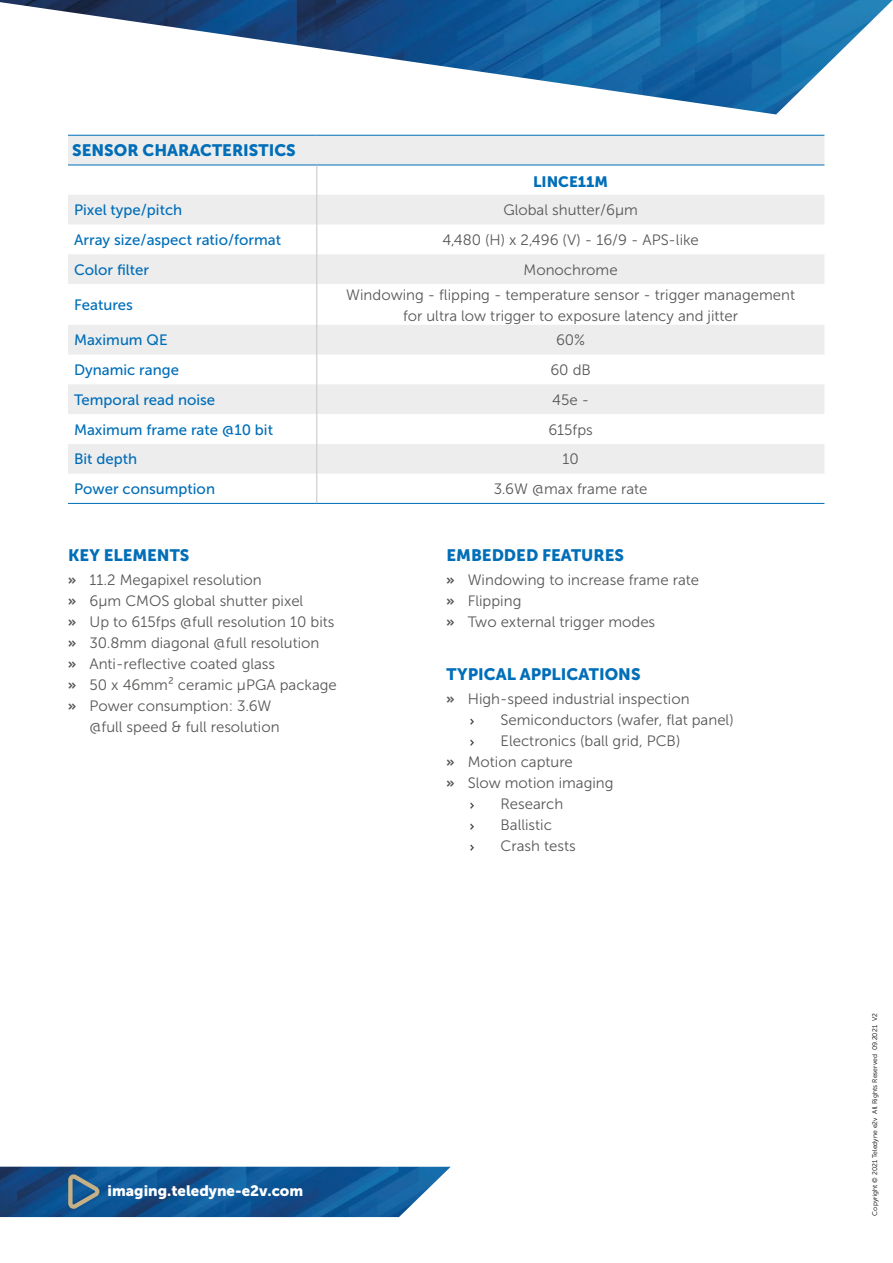
<style>
.page{position:relative;width:893px;height:1263px;background:#fff}
.page>*{position:absolute;margin:0;border:0;box-sizing:border-box;transform-origin:0 0}
.t1{font:16.5px "Museo Sans 900";color:#006eb8}
.t2{font:15px/21px "Museo Sans 300";color:#575756;text-align:center}
.t3{font:15px "Museo Sans 500";color:#006eb8}
.t4{font:15px "Museo Sans 900";color:#fff}
.t5{font:15px "Museo Sans 900";color:#006eb8}
.t6{font:6.75px "Museo Sans 300";letter-spacing:.01em;color:#000}
.s1{font-family:"National";font-weight:700}
</style>
<div class="page">
<img style="left:0;top:1167px;width:451px;height:50px">
<img style="left:0;top:0;width:893px;height:114px">
<svg style="left:68px;top:1174px;width:31px;height:35px"></svg>
<svg style="left:68px;top:136px;width:756px;height:338px;fill:#ededed"></svg>
<hr style="left:68px;top:135px;width:249px;height:1px;background:#006eb8">
<hr style="left:317px;top:135px;width:507px;height:1px;background:#006eb8">
<hr style="left:68px;top:165px;width:249px;height:1px;background:#006eb8">
<hr style="left:317px;top:165px;width:507px;height:1px;background:#006eb8">
<hr style="left:316px;top:165px;width:1px;height:30px;background:#c6c6c6">
<hr style="left:316px;top:195px;width:1px;height:30px;background:#c6c6c6">
<svg style="left:316px;top:225px;width:1px;height:29px"></svg>
<hr style="left:316px;top:254px;width:1px;height:30px;background:#c6c6c6">
<hr style="left:316px;top:284px;width:1px;height:41px;background:#c6c6c6">
<hr style="left:316px;top:325px;width:1px;height:30px;background:#c6c6c6">
<svg style="left:316px;top:355px;width:1px;height:29px"></svg>
<hr style="left:316px;top:384px;width:1px;height:30px;background:#c6c6c6">
<hr style="left:316px;top:414px;width:1px;height:30px;background:#c6c6c6">
<hr style="left:316px;top:444px;width:1px;height:30px;background:#c6c6c6">
<svg style="left:316px;top:474px;width:1px;height:29px"></svg>
<hr style="left:68px;top:503px;width:249px;height:1px;background:#006eb8">
<hr style="left:317px;top:503px;width:507px;height:1px;background:#006eb8">
<svg style="left:470px;top:718px;width:4px;height:7px"></svg>
<svg style="left:470px;top:739px;width:4px;height:7px"></svg>
<svg style="left:470px;top:802px;width:4px;height:7px"></svg>
<svg style="left:470px;top:823px;width:4px;height:7px"></svg>
<svg style="left:470px;top:844px;width:4px;height:7px"></svg>
<p class="t1" style="left:72px;top:141px;width:225px">SENSOR CHARACTERISTICS</p>
<p class="t5" style="left:533px;top:173px;width:76px">LINCE11M</p>
<p class="t3" style="left:74px;top:202px;width:110px">Pixel type/pitch</p>
<p class="t2" style="left:503px;top:200px;width:136px">Global shutter/6µm</p>
<p class="t3" style="left:74px;top:232px;width:209px">Array size/aspect ratio/format</p>
<p class="t2" style="left:442px;top:229px;width:258px">4,480 (H) x 2,496 (V) - 16/9 - APS-like</p>
<p class="t3" style="left:74px;top:261px;width:77px">Color filter</p>
<p class="t2" style="left:524px;top:259px;width:96px">Monochrome</p>
<p class="t3" style="left:74px;top:297px;width:60px">Features</p>
<p class="t2" style="left:346px;top:284px;width:450px">Windowing - flipping - temperature sensor - trigger management for ultra low trigger to exposure latency and jitter</p>
<p class="t3" style="left:74px;top:332px;width:95px">Maximum QE</p>
<p class="t2" style="left:556px;top:330px;width:31px">60%</p>
<p class="t3" style="left:74px;top:362px;width:107px">Dynamic range</p>
<p class="t2" style="left:550px;top:360px;width:42px">60 dB</p>
<p class="t3" style="left:74px;top:391px;width:143px">Temporal read noise</p>
<p class="t2" style="left:552px;top:389px;width:39px">45e -</p>
<p class="t3" style="left:74px;top:421px;width:201px">Maximum frame rate @10 bit</p>
<p class="t2" style="left:548px;top:419px;width:46px">615fps</p>
<p class="t3" style="left:74px;top:451px;width:65px">Bit depth</p>
<p class="t2" style="left:562px;top:449px;width:18px">10</p>
<p class="t3" style="left:74px;top:481px;width:142px">Power consumption</p>
<p class="t2" style="left:494px;top:479px;width:155px">3.6W @max frame rate</p>
<p class="t1" style="left:68px;top:546px;width:123px">KEY ELEMENTS</p>
<p class="t2" style="left:68px;top:570px;width:195px"><span class="s1">»</span> 11.2 Megapixel resolution</p>
<p class="t2" style="left:68px;top:591px;width:237px"><span class="s1">»</span> 6μ m CMOS global shutter pixel</p>
<p class="t2" style="left:68px;top:612px;width:268px"><span class="s1">»</span> Up to 615fps @full resolution 10 bits</p>
<p class="t2" style="left:68px;top:633px;width:253px"><span class="s1">»</span> 30.8mm diagonal @full resolution</p>
<p class="t2" style="left:68px;top:654px;width:208px"><span class="s1">»</span> Anti-reflective coated glass</p>
<p class="t2" style="left:68px;top:675px;width:270px"><span class="s1">»</span> 50 x 46mm² ceramic µPGA package</p>
<p class="t2" style="left:68px;top:696px;width:205px"><span class="s1">»</span> Power consumption: 3.6W</p>
<p class="t2" style="left:89px;top:717px;width:192px">@full speed &amp; full resolution</p>
<p class="t1" style="left:446px;top:546px;width:179px">EMBEDDED FEATURES</p>
<p class="t2" style="left:446px;top:570px;width:254px;text-align:left"><span class="s1">»</span> Windowing to increase frame rate <span class="s1">»</span> Flipping<br><span class="s1">»</span> Two external trigger modes</p>
<p class="t1" style="left:446px;top:665px;width:196px">TYPICAL APPLICATIONS</p>
<p class="t2" style="left:446px;top:689px;width:245px"><span class="s1">»</span> High-speed industrial inspection</p>
<p class="t2" style="left:500px;top:710px;width:235px">Semiconductors (wafer, flat panel)</p>
<p class="t2" style="left:500px;top:731px;width:181px">Electronics (ball grid, PCB)</p>
<p class="t2" style="left:446px;top:752px;width:128px"><span class="s1">»</span> Motion capture</p>
<p class="t2" style="left:446px;top:773px;width:169px"><span class="s1">»</span> Slow motion imaging</p>
<p class="t2" style="left:500px;top:794px;width:64px">Research</p>
<p class="t2" style="left:500px;top:815px;width:53px">Ballistic</p>
<p class="t2" style="left:500px;top:836px;width:77px">Crash tests</p>
<p class="t4" style="left:108px;top:1183px;width:197px">imaging.teledyne-e2v.com</p>
<p class="t6" style="left:871px;top:1216px;width:204px;rotate:-90deg">Copyright © 2021 Teledyne e2v All Rights Reserved 09.2021 V2</p>
</div>
